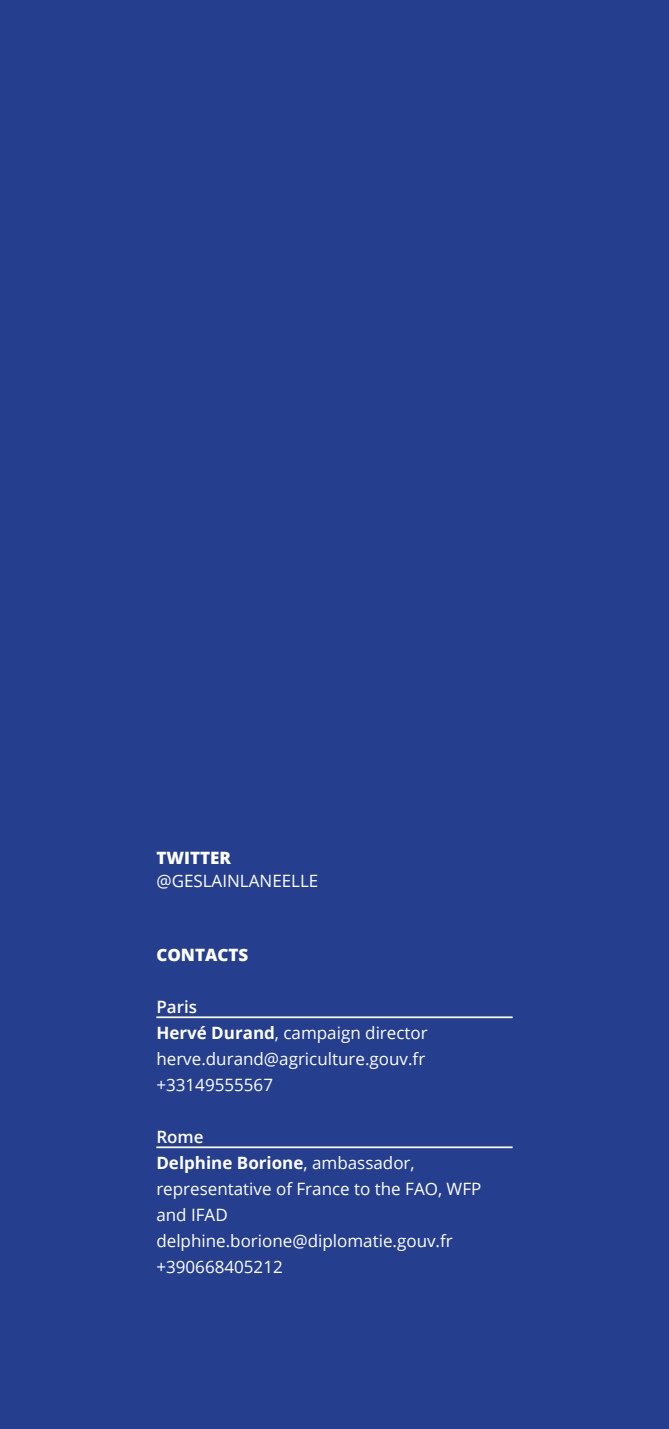
<style>
.page{position:relative;width:669px;height:1429px;background:#253f8e}
.page>*{position:absolute;margin:0;border:0;box-sizing:border-box;transform-origin:0 0}
.texte{font:17px/26px "Open Sans";color:#fff}
.texte-2{font:600 17px "Open Sans";color:#fff}
.texte-3{font:800 17px "Open Sans";color:#fff}
.s1{font-weight:800}
.s2{font-weight:700}
</style>
<div class="page">
<hr style="left:156px;top:1016px;width:357px;height:2px;background:#fff">
<hr style="left:156px;top:1146px;width:357px;height:2px;background:#fff">
<p class="texte" style="left:156px;top:845px;width:163px;line-height:23.8px"><span class="s1">TWITTER </span>@GESLAINLANEELLE</p>
<p class="texte-3" style="left:156px;top:942px;width:94px">CONTACTS</p>
<p class="texte-2" style="left:156px;top:995px;width:42px">Paris</p>
<p class="texte" style="left:156px;top:1019px;width:273px"><span class="s2">Hervé Durand</span>, campaign director</p>
<p class="texte" style="left:156px;top:1045px;width:270px">herve.durand@agriculture.gouv.fr</p>
<p class="texte" style="left:156px;top:1071px;width:118px">+33149555567</p>
<p class="texte-2" style="left:156px;top:1125px;width:49px">Rome</p>
<p class="texte" style="left:156px;top:1149px;width:326px"><span class="s2">Delphine Borione</span>, ambassador, representative of France to the FAO, WFP and IFAD</p>
<p class="texte" style="left:156px;top:1227px;width:298px">delphine.borione@diplomatie.gouv.fr</p>
<p class="texte" style="left:156px;top:1253px;width:128px">+390668405212</p>
</div>
